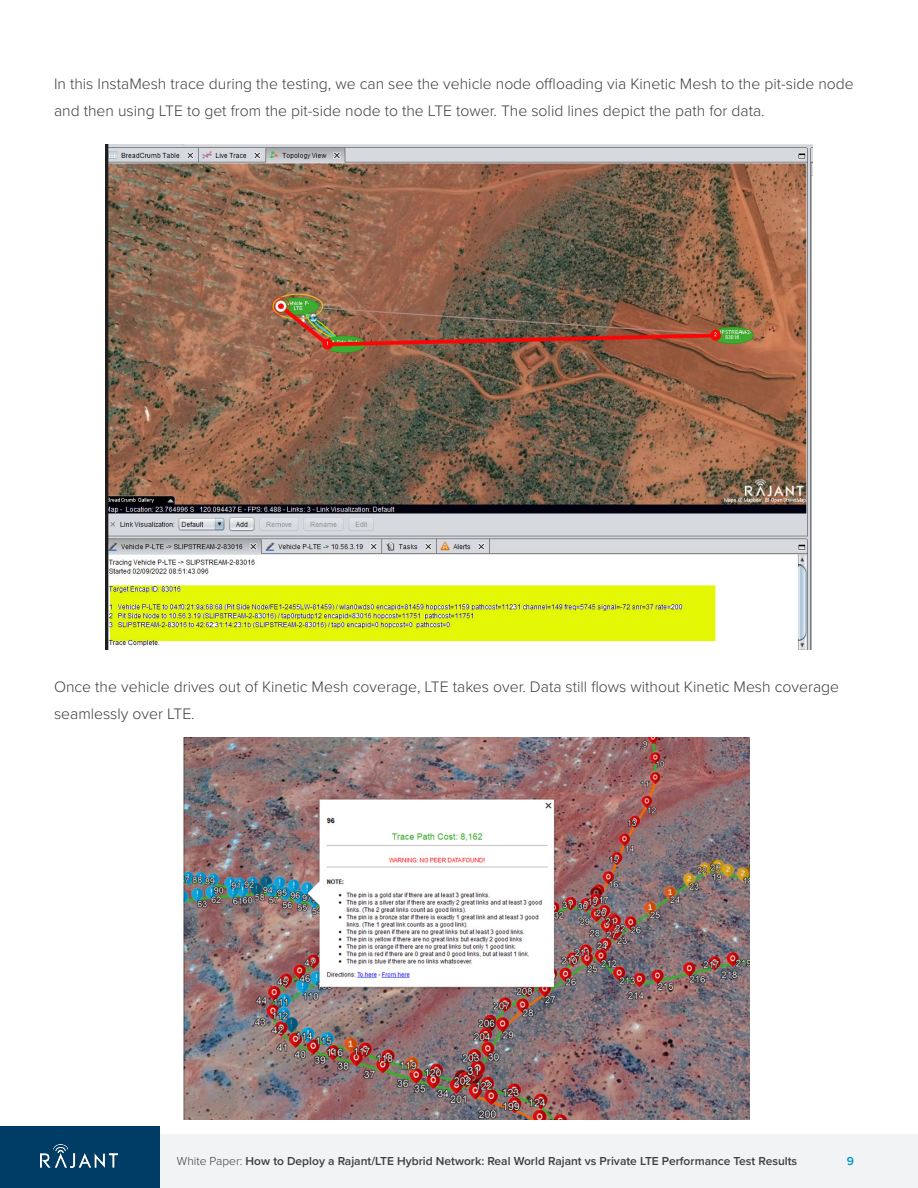
<style>
.page{position:relative;width:918px;height:1188px;background:#fff}
.page>*{position:absolute;margin:0;border:0;box-sizing:border-box;transform-origin:0 0}
.t1{font:300 15.75px/27px "Proxima Nova";color:#3e3e3f}
.t2{font:600 12px "Proxima Nova";color:#3e3e3f}
.t3{font:600 12px "Proxima Nova";color:#0091cc}
.s1{font-weight:300}
</style>
<div class="page">
<div style="left:0;top:1134px;width:918px;height:54px;background:#f2f3f4"></div>
<div style="left:0;top:1127px;width:159px;height:61px;background:#003d66"></div>
<img style="left:40px;top:1145px;width:77px;height:22px">
<img style="left:106px;top:145px;width:706px;height:505px">
<img style="left:183px;top:738px;width:567px;height:382px">
<p class="t1" style="left:54px;top:69px;width:801px">In this InstaMesh trace during the testing, we can see the vehicle node offloading via Kinetic Mesh to the pit-side node and then using LTE to get from the pit-side node to the LTE tower. The solid lines depict the path for data.</p>
<p class="t1" style="left:54px;top:672px;width:787px">Once the vehicle drives out of Kinetic Mesh coverage, LTE takes over. Data still flows without Kinetic Mesh coverage seamlessly over LTE.</p>
<p class="t2" style="left:177px;top:1152px;width:622px"><span class="s1">White Paper:</span> How to Deploy a Rajant/LTE Hybrid Network: Real World Rajant vs Private LTE Performance Test Results</p>
<p class="t3" style="left:847px;top:1152px;width:9px">9</p>
</div>
